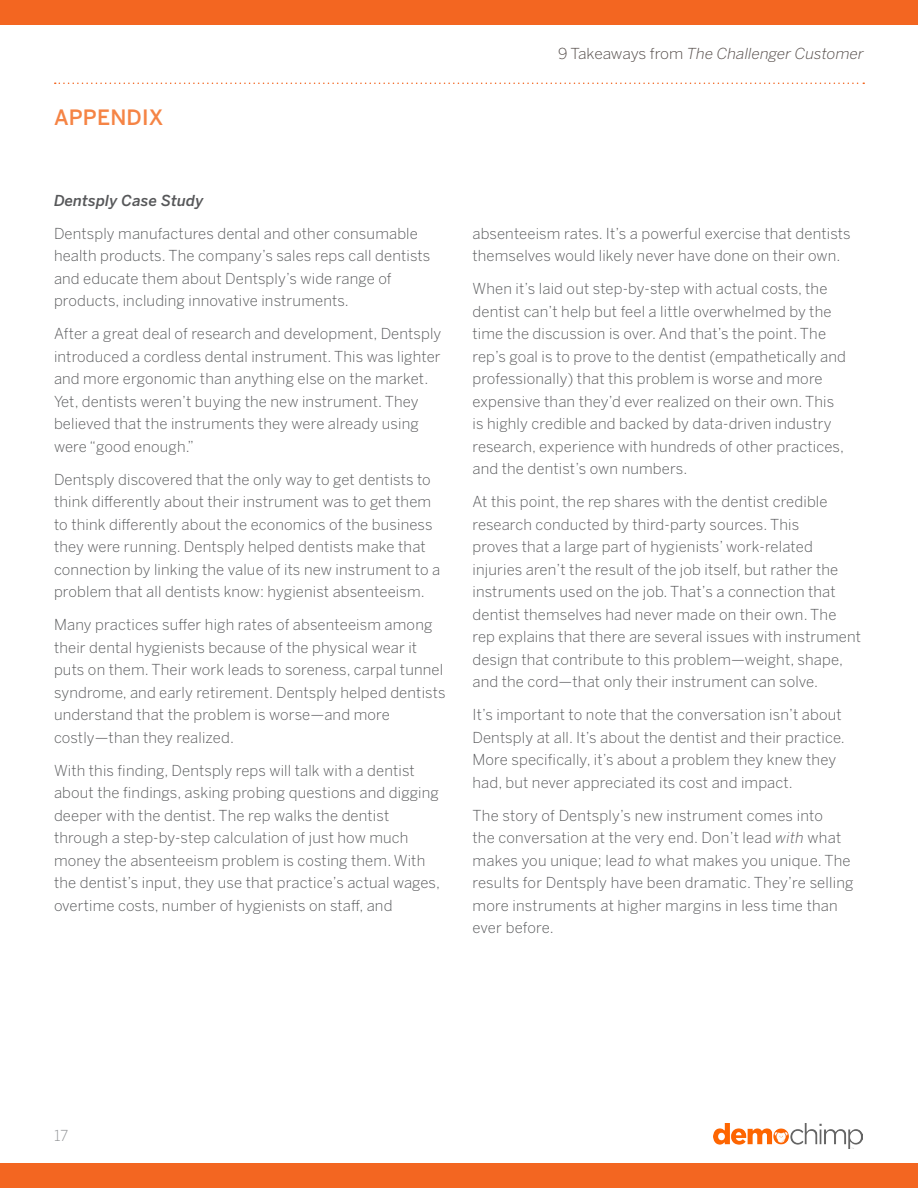
<style>
.page{position:relative;width:918px;height:1188px;background:#fff}
.page>*{position:absolute;margin:0;border:0;box-sizing:border-box;transform-origin:0 0}
.t1{font:500 21px "Benton Sans";letter-spacing:.01em;color:#f58445}
.body{font:300 15px/22.5px "Benton Sans";letter-spacing:.01em;color:#57585a}
.t2{font:italic 300 15px "Benton Sans";color:#524a47;scale:1.04 1}
.subital{font:italic 500 15px "Benton Sans";letter-spacing:.01em;color:#57585a}
.t3{font:300 15px "Benton Sans";color:#939598}
.s1{font-style:normal}
.s2{font-style:italic}
</style>
<div class="page">
<img style="left:713px;top:1123px;width:149px;height:26px">
<div style="left:0;top:0;width:918px;height:25px;background:#f36621"></div>
<div style="left:0;top:1163px;width:918px;height:25px;background:#f36621"></div>
<svg style="left:55px;top:83px;width:809px;height:1px"></svg>
<p class="t1" style="left:54px;top:104px;width:111px">APPENDIX</p>
<p class="subital" style="left:54px;top:191px;width:151px">Dentsply Case Study</p>
<p class="body" style="left:54px;top:222px;width:378px">Dentsply manufactures dental and other consumable health products. The company’s sales reps call dentists and educate them about Dentsply’s wide range of products, including innovative instruments.</p>
<p class="body" style="left:54px;top:322px;width:389px">After a great deal of research and development, Dentsply introduced a cordless dental instrument. This was lighter and more ergonomic than anything else on the market.<br>Yet, dentists weren’t buying the new instrument. They believed that the instruments they were already using were “good enough.”</p>
<p class="body" style="left:54px;top:468px;width:388px">Dentsply discovered that the only way to get dentists to think differently about their instrument was to get them to think differently about the economics of the business they were running. Dentsply helped dentists make that connection by linking the value of its new instrument to a problem that all dentists know: hygienist absenteeism.</p>
<p class="body" style="left:54px;top:613px;width:393px">Many practices suffer high rates of absenteeism among their dental hygienists because of the physical wear it puts on them. Their work leads to soreness, carpal tunnel syndrome, and early retirement. Dentsply helped dentists understand that the problem is worse—and more costly—than they realized.</p>
<p class="body" style="left:54px;top:759px;width:388px">With this finding, Dentsply reps will talk with a dentist about the findings, asking probing questions and digging deeper with the dentist. The rep walks the dentist through a step-by-step calculation of just how much money the absenteeism problem is costing them. With the dentist’s input, they use that practice’s actual wages, overtime costs, number of hygienists on staff, and</p>
<p class="t2" style="left:558px;top:45px;width:295px"><span class="s1">9 Takeaways from</span> The Challenger Customer</p>
<p class="body" style="left:472px;top:222px;width:380px">absenteeism rates. It’s a powerful exercise that dentists themselves would likely never have done on their own.</p>
<p class="body" style="left:472px;top:277px;width:375px">When it’s laid out step-by-step with actual costs, the dentist can’t help but feel a little overwhelmed by the time the discussion is over. And that’s the point. The rep’s goal is to prove to the dentist (empathetically and professionally) that this problem is worse and more expensive than they’d ever realized on their own. This is highly credible and backed by data-driven industry research, experience with hundreds of other practices, and the dentist’s own numbers.</p>
<p class="body" style="left:472px;top:490px;width:390px">At this point, the rep shares with the dentist credible research conducted by third-party sources. This<br>proves that a large part of hygienists’ work-related injuries aren’t the result of the job itself, but rather the instruments used on the job. That’s a connection that dentist themselves had never made on their own. The rep explains that there are several issues with instrument design that contribute to this problem—weight, shape, and the cord—that only their instrument can solve.</p>
<p class="body" style="left:472px;top:703px;width:374px">It’s important to note that the conversation isn’t about Dentsply at all. It’s about the dentist and their practice.<br>More specifically, it’s about a problem they knew they had, but never appreciated its cost and impact.</p>
<p class="body" style="left:472px;top:804px;width:383px">The story of Dentsply’s new instrument comes into<br>the conversation at the very end. Don’t lead <span class="s2">with</span> what makes you unique; lead <span class="s2">to</span> what makes you unique. The results for Dentsply have been dramatic. They’re selling more instruments at higher margins in less time than ever before.</p>
<p class="t3" style="left:54px;top:1126px;width:16px">17</p>
</div>
